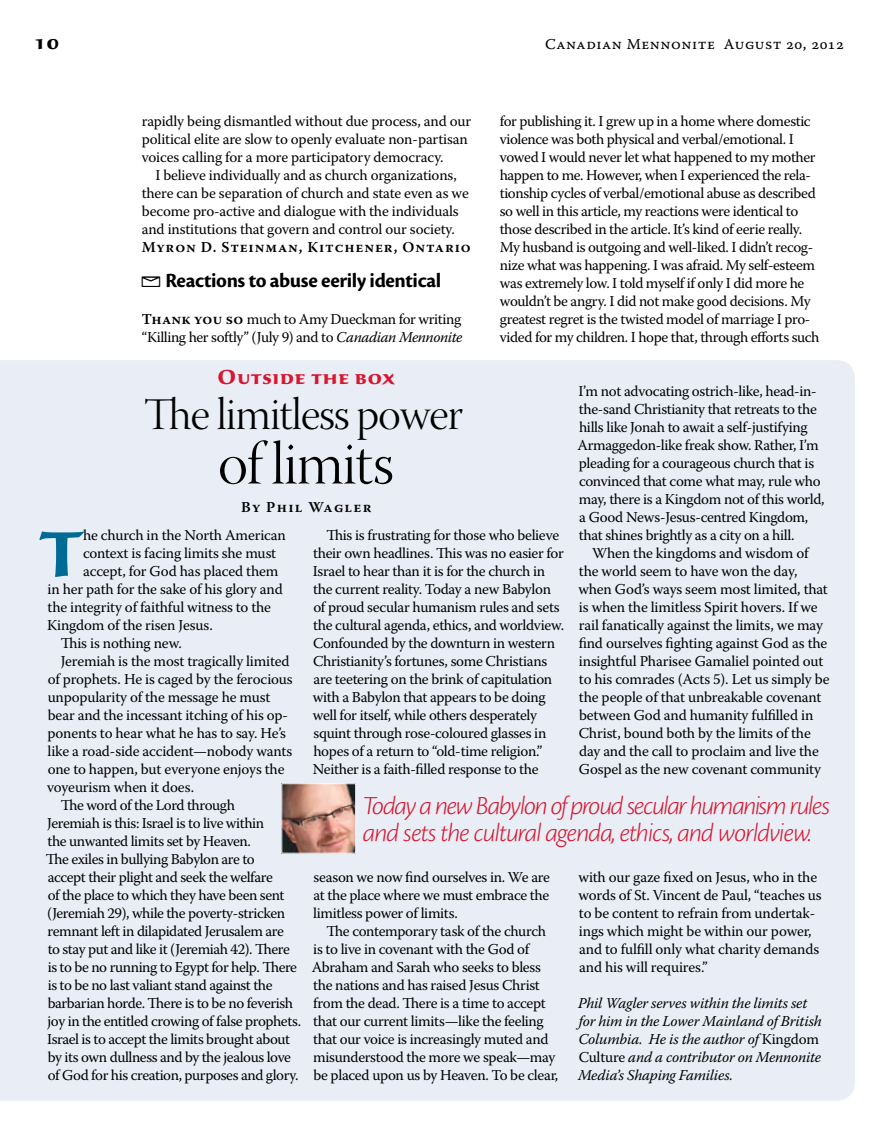
<style>
.page{position:relative;width:878px;height:1148px;background:#fff}
.page>*{position:absolute;margin:0;border:0;box-sizing:border-box;transform-origin:0 0}
.t1{font:700 66.3px "Sava Pro";color:#006b94}
.t2{font:60px "Warnock Pro Light Disp";letter-spacing:-.02em;color:#000}
.t3{font:45px "Warnock Pro Light Disp";letter-spacing:-.02em;color:#000}
.t4{font:italic 300 27px/27px "Cronos Pro";letter-spacing:-.045em;color:#d7162f}
.t5{font:700 21px "Cronos Pro";letter-spacing:-.015em;color:#000}
.t6{font:700 21px "Sava Pro";letter-spacing:.035em;color:#d7162f}
.t7{font:700 21px "Sava Pro";color:#000}
.t8{font:15px/18px "Warnock Pro";letter-spacing:-.02em;color:#000}
.t9{font:italic 15px/18px "Warnock Pro";letter-spacing:-.01em;color:#000}
.t10{font:600 15px "Warnock Pro";letter-spacing:.06em;color:#000}
.t11{font:15px "Warnock Pro Capt";letter-spacing:.035em;color:#000}
.t12{font:600 15px "Warnock Pro";letter-spacing:.09em;color:#000}
.s1{font-family:"Canadian Mennonite";font-weight:400}
.s2{font-weight:600}
.s3{font-style:italic}
.s4{font-style:normal}
</style>
<div class="page">
<div style="left:0;top:360px;width:854px;height:740px;background:#e9edf6"></div>
<img style="left:283px;top:785px;width:71px;height:66px">
<div style="left:281px;top:783px;width:75px;height:70px;border:1px solid #fff"></div>
<h3 class="t7" style="left:34px;top:28px;width:27px">10</h3>
<p class="t11" style="left:545px;top:35px;width:300px">Canadian Mennonite August 20, 2012</p>
<p class="t8" style="left:142px;top:112px;width:331px">rapidly being dismantled without due process, and our political elite are slow to openly evaluate non-partisan voices calling for a more participatory democracy.</p>
<p class="t8" style="left:142px;top:166px;width:328px;text-indent:14px">I believe individually and as church organizations, there can be separation of church and state even as we become pro-active and dialogue with the individuals and institutions that govern and control our society.</p>
<p class="t10" style="left:142px;top:238px;width:330px">Myron D. Steinman, Kitchener, Ontario</p>
<h3 class="t5" style="left:142px;top:268px;width:301px"><span class="s1">E</span> Reactions to abuse eerily identical</h3>
<p class="t8" style="left:142px;top:310px;width:322px"><span class="s2">Thank you so</span> much to Amy Dueckman for writing “Killing her softly” (July 9) and to <span class="s3">Canadian Mennonite</span></p>
<h3 class="t6" style="left:218px;top:363px;width:179px">Outside the box</h3>
<h3 class="t3" style="left:145px;top:390px;width:320px">The limitless power</h3>
<h2 class="t2" style="left:218px;top:431px;width:177px">of limits</h2>
<p class="t12" style="left:241px;top:498px;width:132px">By Phil Wagler</p>
<p class="t8" style="left:500px;top:112px;width:321px">for publishing it. I grew up in a home where domestic violence was both physical and verbal/emotional. I vowed I would never let what happened to my mother happen to me. However, when I experienced the rela&shy;tionship cycles of verbal/emotional abuse as described so well in this article, my reactions were identical to those described in the article. It’s kind of eerie really.<br>My husband is outgoing and well-liked. I didn’t recog&shy;nize what was happening. I was afraid. My self-esteem was extremely low. I told myself if only I did more he wouldn’t be angry. I did not make good decisions. My greatest regret is the twisted model of marriage I pro&shy;vided for my children. I hope that, through efforts such</p>
<p class="t8" style="left:577px;top:382px;width:249px">I’m not advocating ostrich-like, head-in&shy;the-sand Christianity that retreats to the hills like Jonah to await a self-justifying Armaggedon-like freak show. Rather, I’m pleading for a courageous church that is convinced that come what may, rule who may, there is a Kingdom not of this world, a Good News-Jesus-centred Kingdom, that shines brightly as a city on a hill.</p>
<p class="t8" style="left:578px;top:544px;width:252px;text-indent:14px">When the kingdoms and wisdom of the world seem to have won the day, when God’s ways seem most limited, that is when the limitless Spirit hovers. If we rail fanatically against the limits, we may find ourselves fighting against God as the insightful Pharisee Gamaliel pointed out to his comrades (Acts 5). Let us simply be the people of that unbreakable covenant between God and humanity fulfilled in Christ, bound both by the limits of the day and the call to proclaim and live the Gospel as the new covenant community</p>
<h1 class="t1" style="left:40px;top:510px;width:45px">T</h1>
<p class="t8" style="left:83px;top:526px;width:204px">he church in the North American</p>
<p class="t8" style="left:313px;top:526px;width:253px;text-indent:14px">This is frustrating for those who believe their own headlines. This was no easier for Israel to hear than it is for the church in the current reality. Today a new Babylon of proud secular humanism rules and sets the cultural agenda, ethics, and worldview.<br>Confounded by the downturn in western Christianity’s fortunes, some Christians are teetering on the brink of capitulation with a Babylon that appears to be doing well for itself, while others desperately squint through rose-coloured glasses in hopes of a return to “old-time religion.” Neither is a faith-filled response to the</p>
<p class="t8" style="left:83px;top:544px;width:195px">context is facing limits she must</p>
<p class="t8" style="left:83px;top:562px;width:197px">accept, for God has placed them</p>
<p class="t8" style="left:48px;top:580px;width:236px">in her path for the sake of his glory and</p>
<p class="t8" style="left:48px;top:598px;width:225px">the integrity of faithful witness to the</p>
<p class="t8" style="left:47px;top:616px;width:167px">Kingdom of the risen Jesus.</p>
<p class="t8" style="left:61px;top:634px;width:123px">This is nothing new.</p>
<p class="t8" style="left:61px;top:652px;width:230px">Jeremiah is the most tragically limited</p>
<p class="t8" style="left:48px;top:670px;width:246px">of prophets. He is caged by the ferocious</p>
<p class="t8" style="left:48px;top:688px;width:224px">unpopularity of the message he must</p>
<p class="t8" style="left:48px;top:706px;width:242px">bear and the incessant itching of his op-</p>
<p class="t8" style="left:48px;top:724px;width:240px">ponents to hear what he has to say. He’s</p>
<p class="t8" style="left:48px;top:742px;width:246px">like a road-side accident—nobody wants</p>
<p class="t8" style="left:48px;top:760px;width:238px">one to happen, but everyone enjoys the</p>
<p class="t8" style="left:47px;top:778px;width:148px">voyeurism when it does.</p>
<p class="t8" style="left:61px;top:796px;width:176px">The word of the Lord through</p>
<p class="t8" style="left:47px;top:814px;width:218px">Jeremiah is this: Israel is to live within</p>
<p class="t8" style="left:48px;top:832px;width:205px">the unwanted limits set by Heaven.</p>
<p class="t8" style="left:46px;top:850px;width:210px">The exiles in bullying Babylon are to</p>
<p class="t8" style="left:48px;top:868px;width:226px">accept their plight and seek the welfare</p>
<p class="t8" style="left:48px;top:886px;width:238px">of the place to which they have been sent</p>
<p class="t8" style="left:47px;top:904px;width:239px">(Jeremiah 29), while the poverty-stricken</p>
<p class="t8" style="left:48px;top:922px;width:238px">remnant left in dilapidated Jerusalem are</p>
<p class="t8" style="left:48px;top:940px;width:244px">to stay put and like it (Jeremiah 42). There</p>
<p class="t8" style="left:48px;top:958px;width:251px">is to be no running to Egypt for help. There</p>
<p class="t8" style="left:48px;top:976px;width:226px">is to be no last valiant stand against the</p>
<p class="t8" style="left:48px;top:994px;width:247px">barbarian horde. There is to be no feverish</p>
<p class="t8" style="left:48px;top:1012px;width:255px">joy in the entitled crowing of false prophets.</p>
<p class="t8" style="left:47px;top:1030px;width:244px">Israel is to accept the limits brought about</p>
<p class="t8" style="left:48px;top:1048px;width:245px">by its own dullness and by the jealous love</p>
<p class="t8" style="left:48px;top:1066px;width:252px">of God for his creation, purposes and glory.</p>
<h3 class="t4" style="left:363px;top:792px;width:469px">Today a new Babylon of proud secular humanism rules and sets the cultural agenda, ethics, and worldview.</h3>
<p class="t8" style="left:578px;top:868px;width:245px">with our gaze fixed on Jesus, who in the words of St. Vincent de Paul, “teaches us to be content to refrain from undertak&shy;ings which might be within our power, and to fulfill only what charity demands and his will requires.”</p>
<p class="t9" style="left:578px;top:994px;width:245px">Phil Wagler serves within the limits set for him in the Lower Mainland of British Columbia. He is the author of <span class="s4">Kingdom Culture</span> and a contributor on Mennonite Media’s Shaping Families.</p>
<p class="t8" style="left:313px;top:868px;width:238px;text-align:justify">season we now find ourselves in. We are at the place where we must embrace the limitless power of limits.</p>
<p class="t8" style="left:312px;top:922px;width:248px;text-indent:15px">The contemporary task of the church is to live in covenant with the God of Abraham and Sarah who seeks to bless the nations and has raised Jesus Christ from the dead. There is a time to accept that our current limits—like the feeling that our voice is increasingly muted and misunderstood the more we speak—may be placed upon us by Heaven. To be clear,</p>
</div>
